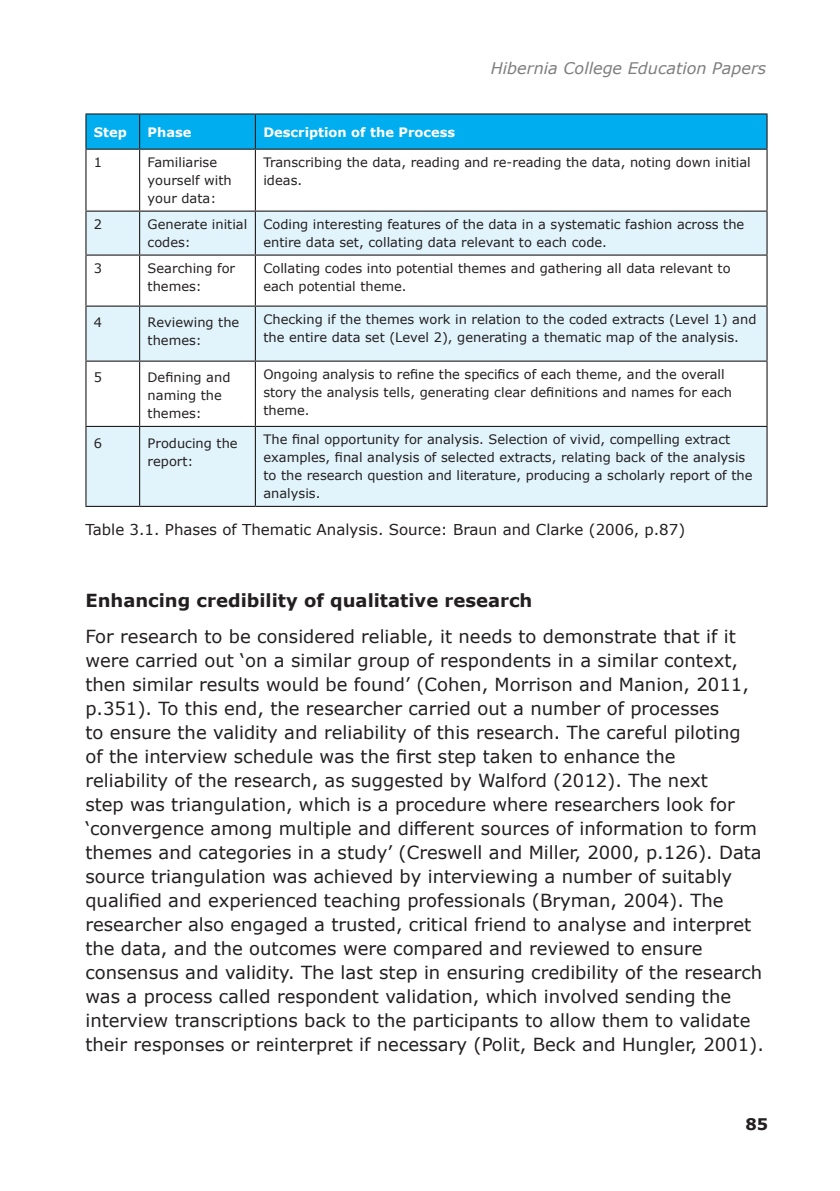
<style>
.page{position:relative;width:840px;height:1191px;background:#fff}
.page>*{position:absolute;margin:0;border:0;box-sizing:border-box;transform-origin:0 0}
.t1{font:18px/24px "Verdana";color:#231f20}
.t2{font:700 18px "Verdana";color:#231f20}
.t3{font:italic 16px "Verdana";color:#7f7e7e}
.t4{font:700 16px "Verdana";color:#231f20}
.t5{font:15px "Verdana";color:#231f20}
.t6{font:13px/18px "Verdana";color:#231f20}
.t7{font:700 13px "Verdana";color:#fff}
</style>
<div class="page">
<div style="left:86px;top:115px;width:680px;height:34px;background:#00aeef"></div>
<svg style="left:86px;top:212px;width:680px;height:294px;fill:#e1f4fc"></svg>
<hr style="left:85px;top:113px;width:54px;height:2px;background:#231f20">
<hr style="left:85px;top:115px;width:1px;height:34px;background:#231f20">
<hr style="left:139px;top:113px;width:116px;height:2px;background:#231f20">
<hr style="left:139px;top:115px;width:1px;height:34px;background:#231f20">
<hr style="left:255px;top:113px;width:512px;height:2px;background:#231f20">
<hr style="left:255px;top:115px;width:1px;height:34px;background:#231f20">
<hr style="left:766px;top:115px;width:1px;height:34px;background:#231f20">
<hr style="left:85px;top:149px;width:54px;height:1px;background:#231f20">
<hr style="left:85px;top:150px;width:1px;height:60px;background:#231f20">
<hr style="left:139px;top:149px;width:116px;height:1px;background:#231f20">
<hr style="left:139px;top:150px;width:1px;height:60px;background:#231f20">
<hr style="left:255px;top:149px;width:512px;height:1px;background:#231f20">
<hr style="left:255px;top:150px;width:1px;height:60px;background:#231f20">
<hr style="left:766px;top:150px;width:1px;height:60px;background:#231f20">
<hr style="left:85px;top:210px;width:54px;height:2px;background:#231f20">
<hr style="left:85px;top:212px;width:1px;height:42px;background:#231f20">
<hr style="left:139px;top:210px;width:116px;height:2px;background:#231f20">
<hr style="left:139px;top:212px;width:1px;height:42px;background:#231f20">
<hr style="left:255px;top:210px;width:512px;height:2px;background:#231f20">
<hr style="left:255px;top:212px;width:1px;height:42px;background:#231f20">
<hr style="left:766px;top:212px;width:1px;height:42px;background:#231f20">
<hr style="left:85px;top:254px;width:54px;height:2px;background:#231f20">
<hr style="left:85px;top:256px;width:1px;height:49px;background:#231f20">
<hr style="left:139px;top:254px;width:116px;height:2px;background:#231f20">
<hr style="left:139px;top:256px;width:1px;height:49px;background:#231f20">
<hr style="left:255px;top:254px;width:512px;height:2px;background:#231f20">
<hr style="left:255px;top:256px;width:1px;height:49px;background:#231f20">
<hr style="left:766px;top:256px;width:1px;height:49px;background:#231f20">
<hr style="left:85px;top:305px;width:54px;height:2px;background:#231f20">
<hr style="left:85px;top:307px;width:1px;height:53px;background:#231f20">
<hr style="left:139px;top:305px;width:116px;height:2px;background:#231f20">
<hr style="left:139px;top:307px;width:1px;height:53px;background:#231f20">
<hr style="left:255px;top:305px;width:512px;height:2px;background:#231f20">
<hr style="left:255px;top:307px;width:1px;height:53px;background:#231f20">
<hr style="left:766px;top:307px;width:1px;height:53px;background:#231f20">
<hr style="left:85px;top:360px;width:54px;height:2px;background:#231f20">
<hr style="left:85px;top:362px;width:1px;height:64px;background:#231f20">
<hr style="left:139px;top:360px;width:116px;height:2px;background:#231f20">
<hr style="left:139px;top:362px;width:1px;height:64px;background:#231f20">
<hr style="left:255px;top:360px;width:512px;height:2px;background:#231f20">
<hr style="left:255px;top:362px;width:1px;height:64px;background:#231f20">
<hr style="left:766px;top:362px;width:1px;height:64px;background:#231f20">
<hr style="left:85px;top:426px;width:54px;height:1px;background:#231f20">
<hr style="left:85px;top:427px;width:1px;height:79px;background:#231f20">
<hr style="left:139px;top:426px;width:116px;height:1px;background:#231f20">
<hr style="left:139px;top:427px;width:1px;height:79px;background:#231f20">
<hr style="left:255px;top:426px;width:512px;height:1px;background:#231f20">
<hr style="left:255px;top:427px;width:1px;height:79px;background:#231f20">
<hr style="left:766px;top:427px;width:1px;height:79px;background:#231f20">
<hr style="left:85px;top:506px;width:54px;height:1px;background:#231f20">
<hr style="left:139px;top:506px;width:116px;height:1px;background:#231f20">
<hr style="left:255px;top:506px;width:512px;height:1px;background:#231f20">
<p class="t3" style="left:490px;top:57px;width:277px">Hibernia College Education Papers</p>
<p class="t7" style="left:94px;top:123px;width:34px">Step</p>
<p class="t7" style="left:147px;top:123px;width:45px">Phase</p>
<p class="t7" style="left:263px;top:123px;width:193px">Description of the Process</p>
<p class="t6" style="left:94px;top:153px;width:10px">1</p>
<p class="t6" style="left:147px;top:153px;width:86px">Familiarise yourself with your data:</p>
<p class="t6" style="left:263px;top:153px;width:488px">Transcribing the data, reading and re-reading the data, noting down initial ideas.</p>
<p class="t6" style="left:94px;top:215px;width:10px">2</p>
<p class="t6" style="left:147px;top:215px;width:101px">Generate initial codes:</p>
<p class="t6" style="left:263px;top:215px;width:482px">Coding interesting features of the data in a systematic fashion across the entire data set, collating data relevant to each code.</p>
<p class="t6" style="left:94px;top:259px;width:10px">3</p>
<p class="t6" style="left:147px;top:259px;width:89px">Searching for themes:</p>
<p class="t6" style="left:263px;top:259px;width:468px">Collating codes into potential themes and gathering all data relevant to each potential theme.</p>
<p class="t6" style="left:94px;top:313px;width:10px">4</p>
<p class="t6" style="left:147px;top:313px;width:93px">Reviewing the themes:</p>
<p class="t6" style="left:263px;top:310px;width:494px">Checking if the themes work in relation to the coded extracts (Level 1) and the entire data set (Level 2), generating a thematic map of the analysis.</p>
<p class="t6" style="left:94px;top:368px;width:10px">5</p>
<p class="t6" style="left:147px;top:368px;width:84px">Defining and naming the themes:</p>
<p class="t6" style="left:263px;top:365px;width:470px">Ongoing analysis to refine the specifics of each theme, and the overall story the analysis tells, generating clear definitions and names for each theme.</p>
<p class="t6" style="left:94px;top:434px;width:10px">6</p>
<p class="t6" style="left:147px;top:434px;width:91px">Producing the report:</p>
<p class="t6" style="left:263px;top:430px;width:490px">The final opportunity for analysis. Selection of vivid, compelling extract examples, final analysis of selected extracts, relating back of the analysis to the research question and literature, producing a scholarly report of the analysis.</p>
<p class="t5" style="left:85px;top:519px;width:601px">Table 3.1. Phases of Thematic Analysis. Source: Braun and Clarke (2006, p.87)</p>
<p class="t2" style="left:85px;top:588px;width:448px">Enhancing credibility of qualitative research</p>
<p class="t1" style="left:85px;top:624px;width:679px">For research to be considered reliable, it needs to demonstrate that if it were carried out ‘on a similar group of respondents in a similar context, then similar results would be found’ (Cohen, Morrison and Manion, 2011, p.351). To this end, the researcher carried out a number of processes<br>to ensure the validity and reliability of this research. The careful piloting<br>of the interview schedule was the first step taken to enhance the<br>reliability of the research, as suggested by Walford (2012). The next<br>step was triangulation, which is a procedure where researchers look for ‘convergence among multiple and different sources of information to form themes and categories in a study’ (Creswell and Miller, 2000, p.126). Data source triangulation was achieved by interviewing a number of suitably qualified and experienced teaching professionals (Bryman, 2004). The researcher also engaged a trusted, critical friend to analyse and interpret the data, and the outcomes were compared and reviewed to ensure consensus and validity. The last step in ensuring credibility of the research was a process called respondent validation, which involved sending the interview transcriptions back to the participants to allow them to validate their responses or reinterpret if necessary (Polit, Beck and Hungler, 2001).</p>
<p class="t4" style="left:745px;top:1112px;width:24px">85</p>
</div>
